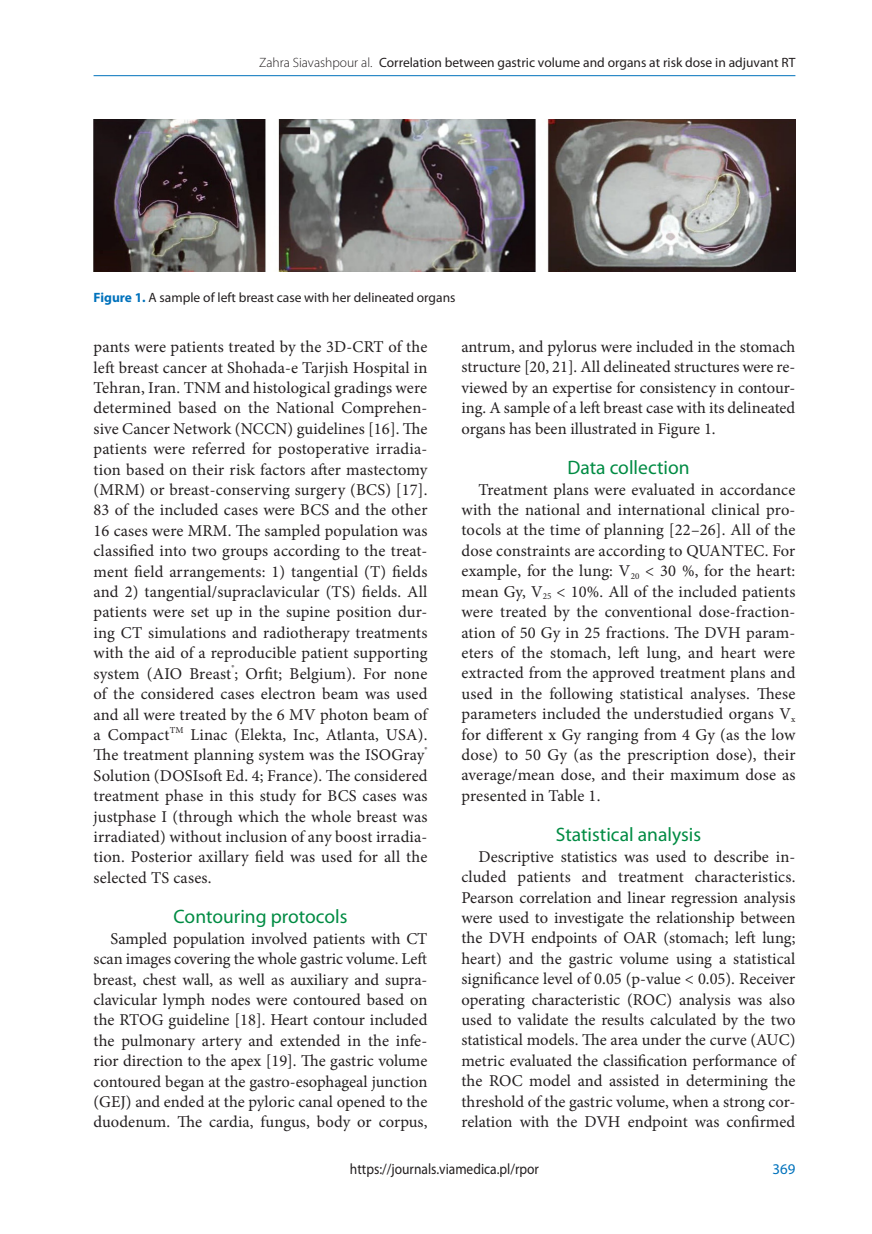
<style>
.page{position:relative;width:872px;height:1234px;background:#fff}
.page>*{position:absolute;margin:0;border:0;box-sizing:border-box;transform-origin:0 0}
.t1{font:19.5px "Myriad Pro";color:#008b43}
.t2{font:16.5px/20.4px "Minion Pro";letter-spacing:.005em;color:#231f20;text-align:justify}
.t3{font:15px "Myriad Pro";color:#231f20;scale:.9 1}
.t4{font:14.85px "Myriad Pro";color:#0072bc}
.t5{font:13.5px "Myriad Pro";color:#231f20}
.s1{font-weight:300}
.s2{font-weight:700;color:#0072bc}
</style>
<div class="page">
<hr style="left:94px;top:75px;width:701px;height:1px;background:#0072bc">
<img style="left:94px;top:119px;width:701px;height:152px">
<p class="t5" style="left:259px;top:55px;width:538px"><span class="s1">Zahra Siavashpour al.</span> Correlation between gastric volume and organs at risk dose in adjuvant RT</p>
<p class="t5" style="left:94px;top:290px;width:363px"><span class="s2">Figure 1.</span> A sample of left breast case with her delineated organs</p>
<p class="t2" style="left:94px;top:336px;width:335px">pants were patients treated by the 3D-CRT of the left breast cancer at Shohada-e Tarjish Hospital in Tehran, Iran. TNM and histological gradings were determined based on the National Comprehen&shy;sive Cancer Network (NCCN) guidelines [16]. The patients were referred for postoperative irradia&shy;tion based on their risk factors after mastectomy (MRM) or breast-conserving surgery (BCS) [17].<br>83 of the included cases were BCS and the other 16 cases were MRM. The sampled population was classified into two groups according to the treat&shy;ment field arrangements: 1) tangential (T) fields and 2) tangential/supraclavicular (TS) fields. All patients were set up in the supine position dur&shy;ing CT simulations and radiotherapy treatments with the aid of a reproducible patient supporting system (AIO Breast<sup>®</sup>; Orfit; Belgium). For none of the considered cases electron beam was used and all were treated by the 6 MV photon beam of a Compact<sup>TM</sup> Linac (Elekta, Inc, Atlanta, USA).<br>The treatment planning system was the ISOGray<sup>® </sup>Solution (DOSIsoft Ed. 4; France). The considered treatment phase in this study for BCS cases was justphase I (through which the whole breast was irradiated) without inclusion of any boost irradia&shy;tion. Posterior axillary field was used for all the selected TS cases.</p>
<p class="t1" style="left:173px;top:905px;width:175px">Contouring protocols</p>
<p class="t2" style="left:94px;top:928px;width:335px;text-indent:17px">Sampled population involved patients with CT scan images covering the whole gastric volume. Left breast, chest wall, as well as auxiliary and supra&shy;clavicular lymph nodes were contoured based on the RTOG guideline [18]. Heart contour included the pulmonary artery and extended in the infe&shy;rior direction to the apex [19]. The gastric volume contoured began at the gastro-esophageal junction (GEJ) and ended at the pyloric canal opened to the duodenum. The cardia, fungus, body or corpus,</p>
<p class="t2" style="left:461px;top:336px;width:335px">antrum, and pylorus were included in the stomach structure [20, 21]. All delineated structures were re&shy;viewed by an expertise for consistency in contour&shy;ing. A sample of a left breast case with its delineated organs has been illustrated in Figure 1.</p>
<p class="t1" style="left:567px;top:457px;width:124px">Data collection</p>
<p class="t2" style="left:461px;top:479px;width:335px;text-indent:17px">Treatment plans were evaluated in accordance with the national and international clinical pro&shy;tocols at the time of planning [22–26]. All of the dose constraints are according to QUANTEC. For example, for the lung: V<sub>20</sub> &lt; 30 %, for the heart: mean Gy, V<sub>25</sub> &lt; 10%. All of the included patients were treated by the conventional dose-fraction&shy;ation of 50 Gy in 25 fractions. The DVH param&shy;eters of the stomach, left lung, and heart were extracted from the approved treatment plans and used in the following statistical analyses. These parameters included the understudied organs V<sub>x </sub>for different x Gy ranging from 4 Gy (as the low dose) to 50 Gy (as the prescription dose), their average/mean dose, and their maximum dose as presented in Table 1.</p>
<p class="t1" style="left:556px;top:823px;width:147px">Statistical analysis</p>
<p class="t2" style="left:461px;top:846px;width:335px;text-indent:17px">Descriptive statistics was used to describe in&shy;cluded patients and treatment characteristics.<br>Pearson correlation and linear regression analysis were used to investigate the relationship between the DVH endpoints of OAR (stomach; left lung; heart) and the gastric volume using a statistical significance level of 0.05 (p-value &lt; 0.05). Receiver operating characteristic (ROC) analysis was also used to validate the results calculated by the two statistical models. The area under the curve (AUC) metric evaluated the classification performance of the ROC model and assisted in determining the threshold of the gastric volume, when a strong cor&shy;relation with the DVH endpoint was confirmed</p>
<p class="t3" style="left:350px;top:1160px;width:212px">https://journals.viamedica.pl/rpor</p>
<p class="t4" style="left:772px;top:1160px;width:24px">369</p>
</div>
